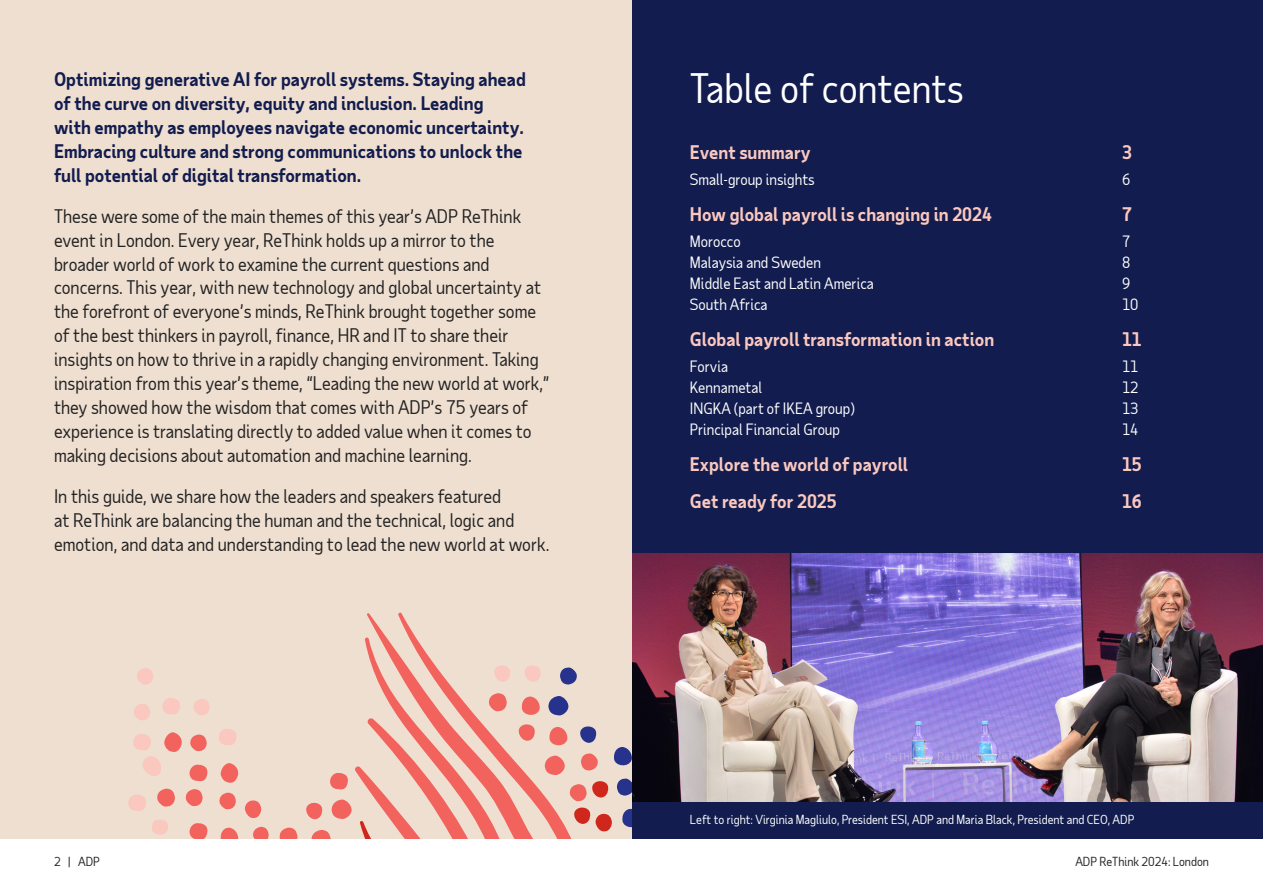
<style>
.page{position:relative;width:1263px;height:893px;background:#fff}
.page>*{position:absolute;margin:0;border:0;box-sizing:border-box;transform-origin:0 0}
.t1{font:39px "Taub Sans";color:#fff}
.t2{font:18px/24px "Taub Sans";color:#222}
.t3{font:700 18px/24px "Taub Sans";color:#121c4e}
.t4{font:700 18px "Taub Sans";color:#fac8bf}
.t5{font:15px "Taub Sans";color:#fff}
.t6{font:12px "Taub Sans";color:#fff}
.t7{font:12px "Taub Sans";color:#222}
</style>
<div class="page">
<div style="left:631px;top:0;width:632px;height:839px;background:#121c4e"></div>
<img style="left:631px;top:554px;width:632px;height:247px">
<div style="left:0;top:0;width:631px;height:839px;background:#efdfd1"></div>
<svg style="left:162px;top:698px;width:18px;height:17px"></svg>
<svg style="left:137px;top:668px;width:16px;height:17px"></svg>
<svg style="left:134px;top:704px;width:16px;height:16px"></svg>
<svg style="left:133px;top:732px;width:49px;height:44px"></svg>
<svg style="left:219px;top:729px;width:18px;height:16px"></svg>
<svg style="left:190px;top:764px;width:18px;height:18px"></svg>
<svg style="left:245px;top:800px;width:16px;height:18px"></svg>
<svg style="left:279px;top:828px;width:18px;height:11px"></svg>
<svg style="left:190px;top:823px;width:18px;height:16px"></svg>
<svg style="left:253px;top:827px;width:16px;height:12px"></svg>
<svg style="left:193px;top:699px;width:17px;height:16px"></svg>
<svg style="left:190px;top:734px;width:17px;height:18px"></svg>
<svg style="left:219px;top:793px;width:17px;height:17px"></svg>
<svg style="left:220px;top:828px;width:19px;height:11px"></svg>
<svg style="left:128px;top:789px;width:47px;height:46px"></svg>
<svg style="left:185px;top:789px;width:18px;height:17px"></svg>
<svg style="left:220px;top:763px;width:19px;height:20px"></svg>
<svg style="left:306px;top:612px;width:325px;height:227px"></svg>
<p class="t3" style="left:54px;top:66px;width:473px">Optimizing generative AI for payroll systems. Staying ahead of the curve on diversity, equity and inclusion. Leading<br>with empathy as employees navigate economic uncertainty.<br>Embracing culture and strong communications to unlock the full potential of digital transformation.</p>
<p class="t2" style="left:54px;top:203px;width:497px">These were some of the main themes of this year’s ADP ReThink event in London. Every year, ReThink holds up a mirror to the broader world of work to examine the current questions and concerns. This year, with new technology and global uncertainty at the forefront of everyone’s minds, ReThink brought together some of the best thinkers in payroll, finance, HR and IT to share their insights on how to thrive in a rapidly changing environment. Taking inspiration from this year’s theme, “Leading the new world at work,” they showed how the wisdom that comes with ADP’s 75 years of experience is translating directly to added value when it comes to making decisions about automation and machine learning.</p>
<p class="t2" style="left:54px;top:484px;width:497px">In this guide, we share how the leaders and speakers featured<br>at ReThink are balancing the human and the technical, logic and emotion, and data and understanding to lead the new world at work.</p>
<h1 class="t1" style="left:690px;top:64px;width:275px">Table of contents</h1>
<p class="t4" style="left:690px;top:141px;width:122px">Event summary</p>
<p class="t4" style="left:1122px;top:141px;width:11px">3</p>
<p class="t5" style="left:690px;top:169px;width:126px">Small-group insights</p>
<p class="t5" style="left:1122px;top:169px;width:10px">6</p>
<p class="t4" style="left:690px;top:203px;width:303px">How global payroll is changing in 2024</p>
<p class="t4" style="left:1122px;top:203px;width:11px">7</p>
<p class="t5" style="left:690px;top:231px;width:52px">Morocco</p>
<p class="t5" style="left:1122px;top:231px;width:10px">7</p>
<p class="t5" style="left:690px;top:252px;width:133px">Malaysia and Sweden</p>
<p class="t5" style="left:1122px;top:252px;width:10px">8</p>
<p class="t5" style="left:690px;top:273px;width:185px">Middle East and Latin America</p>
<p class="t5" style="left:1122px;top:273px;width:10px">9</p>
<p class="t5" style="left:690px;top:294px;width:79px">South Africa</p>
<p class="t5" style="left:1122px;top:294px;width:18px">10</p>
<p class="t4" style="left:690px;top:328px;width:306px">Global payroll transformation in action</p>
<p class="t4" style="left:1122px;top:328px;width:21px">11</p>
<p class="t5" style="left:690px;top:356px;width:40px">Forvia</p>
<p class="t5" style="left:1122px;top:356px;width:18px">11</p>
<p class="t5" style="left:690px;top:377px;width:74px">Kennametal</p>
<p class="t5" style="left:1122px;top:377px;width:18px">12</p>
<p class="t5" style="left:690px;top:398px;width:166px">INGKA (part of IKEA group)</p>
<p class="t5" style="left:1122px;top:398px;width:18px">13</p>
<p class="t5" style="left:690px;top:419px;width:152px">Principal Financial Group</p>
<p class="t5" style="left:1122px;top:419px;width:18px">14</p>
<p class="t4" style="left:690px;top:453px;width:220px">Explore the world of payroll</p>
<p class="t4" style="left:1122px;top:453px;width:21px">15</p>
<p class="t4" style="left:690px;top:490px;width:148px">Get ready for 2025</p>
<p class="t4" style="left:1122px;top:490px;width:21px">16</p>
<p class="t6" style="left:690px;top:812px;width:446px">Left to right: Virginia Magliulo, President ESI, ADP and Maria Black, President and CEO, ADP</p>
<p class="t7" style="left:54px;top:854px;width:47px">2 | ADP</p>
<p class="t7" style="left:1075px;top:854px;width:135px">ADP ReThink 2024: London</p>
</div>
